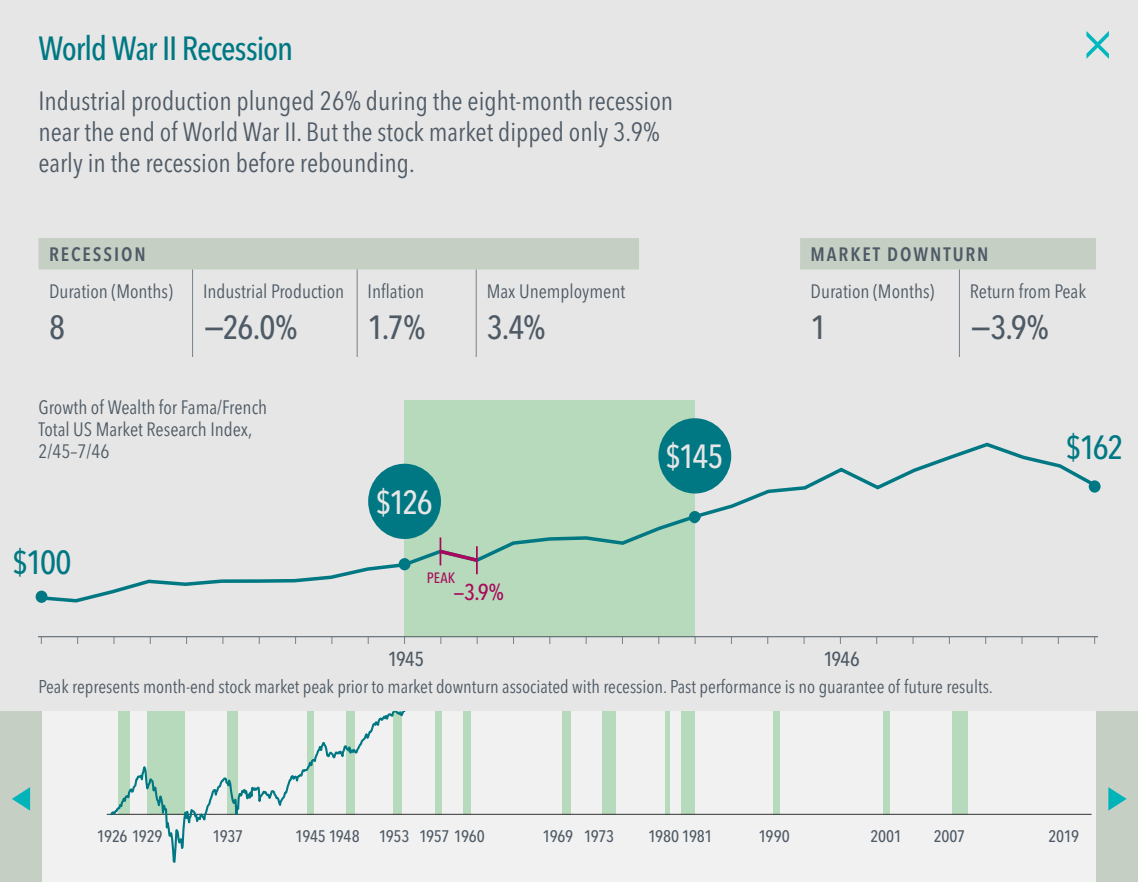
<style>
.page{position:relative;width:1138px;height:882px;background:#f1f1f2}
.page>*{position:absolute;margin:0;border:0;box-sizing:border-box;transform-origin:0 0}
.t1{font:500 condensed 33.25px "Avenir Next LT Pro";letter-spacing:-.035em;color:#007883}
.t2{font:500 condensed 33.25px "Avenir Next LT Pro";color:#4e5a65}
.t3{font:500 condensed 33.25px "Avenir Next LT Pro";letter-spacing:-.065em;color:#e6e6e6}
.t4{font:condensed 26.25px/30.6px "Avenir Next LT Pro";color:#4e5a65}
.t5{font:500 condensed 22.75px "Avenir Next LT Pro";color:#aa085c}
.t6{font:500 condensed 20.12px "Avenir Next LT Pro";letter-spacing:-.035em;color:#4e5a65}
.t7{font:condensed 19.25px/21.9px "Avenir Next LT Pro";color:#4e5a65}
.t8{font:600 condensed 19.25px "Avenir Next LT Pro";letter-spacing:.1em;color:#4e5a65}
.t9{font:condensed 18.38px "Avenir Next LT Pro";color:#4e5a65}
.t10{font:500 condensed 16.62px "Avenir Next LT Pro";letter-spacing:-.02em;color:#4e5a65}
.t11{font:500 condensed 14.88px "Avenir Next LT Pro";color:#aa085c}
.t12{font:500 condensed 13.12px "Avenir Next LT Pro";letter-spacing:.01em;color:#4e5a65}
</style>
<div class="page">
<hr style="left:107px;top:814px;width:984px;height:1px;background:#333">
<svg style="left:108px;top:710px;width:1005px;height:153px"></svg>
<div style="left:0;top:0;width:1138px;height:710px;background:#e6e6e6"></div>
<div style="left:1096px;top:711px;width:42px;height:171px;background:#c6cfc4"></div>
<svg style="left:1108px;top:787px;width:18px;height:24px"></svg>
<div style="left:0;top:711px;width:42px;height:171px;background:#c6cfc4"></div>
<svg style="left:12px;top:787px;width:18px;height:24px"></svg>
<div style="left:404px;top:401px;width:291px;height:236px;background:#b6dabb"></div>
<svg style="left:38px;top:238px;width:1058px;height:32px"></svg>
<hr style="left:192px;top:270px;width:1px;height:31px;background:#77828b">
<hr style="left:357px;top:270px;width:1px;height:31px;background:#77828b">
<hr style="left:476px;top:270px;width:1px;height:31px;background:#77828b">
<hr style="left:192px;top:301px;width:1px;height:56px;background:#77828b">
<hr style="left:357px;top:301px;width:1px;height:56px;background:#77828b">
<hr style="left:476px;top:301px;width:1px;height:56px;background:#77828b">
<hr style="left:959px;top:270px;width:1px;height:31px;background:#77828b">
<hr style="left:959px;top:301px;width:1px;height:56px;background:#77828b">
<div style="left:658px;top:418px;width:73px;height:76px;background:#007883;border-radius:50%"></div>
<svg style="left:36px;top:441px;width:1065px;height:162px"></svg>
<hr style="left:38px;top:636px;width:1060px;height:1px;background:#4e5a65">
<svg style="left:436px;top:547px;width:45px;height:17px"></svg>
<div style="left:398px;top:558px;width:12px;height:12px;background:#007883;border-radius:50%"></div>
<hr style="left:439px;top:537px;width:2px;height:28px;background:#aa085c">
<hr style="left:476px;top:546px;width:2px;height:28px;background:#aa085c">
<svg style="left:1086px;top:31px;width:22px;height:28px"></svg>
<h1 class="t1" style="left:38px;top:28px;width:256px">World War II Recession</h1>
<h2 class="t4" style="left:38px;top:86px;width:636px">Industrial production plunged 26% during the eight-month recession near the end of World War II. But the stock market dipped only 3.9% early in the recession before rebounding.</h2>
<p class="t8" style="left:49px;top:243px;width:98px">RECESSION</p>
<p class="t8" style="left:810px;top:243px;width:179px">MARKET DOWNTURN</p>
<p class="t7" style="left:49px;top:280px;width:125px">Duration (Months)</p>
<p class="t7" style="left:203px;top:280px;width:223px">Industrial Production Inflation</p>
<p class="t7" style="left:486px;top:280px;width:140px">Max Unemployment</p>
<p class="t7" style="left:810px;top:280px;width:125px">Duration (Months)</p>
<p class="t7" style="left:970px;top:280px;width:118px">Return from Peak</p>
<h1 class="t2" style="left:49px;top:307px;width:18px">8</h1>
<h1 class="t2" style="left:203px;top:307px;width:96px">−26.0%</h1>
<h1 class="t2" style="left:368px;top:307px;width:59px">1.7%</h1>
<h1 class="t2" style="left:486px;top:307px;width:60px">3.4%</h1>
<h1 class="t2" style="left:810px;top:307px;width:18px">1</h1>
<h1 class="t2" style="left:970px;top:307px;width:80px">−3.9%</h1>
<p class="t12" style="left:14px;top:280px;width:88px">GROWTH OF $100</p>
<p class="t7" style="left:38px;top:396px;width:230px">Growth of Wealth for Fama/French<br>Total US Market Research Index,<br>2/45–7/46</p>
<p class="t10" style="left:43px;top:451px;width:60px">$100,000</p>
<h1 class="t1" style="left:12px;top:542px;width:61px">$100</h1>
<h1 class="t3" style="left:375px;top:482px;width:59px">$126</h1>
<p class="t11" style="left:427px;top:569px;width:30px">PEAK</p>
<p class="t5" style="left:454px;top:578px;width:51px">—3.9%</p>
<h1 class="t3" style="left:665px;top:437px;width:60px">$145</h1>
<p class="t6" style="left:388px;top:647px;width:38px">1945</p>
<p class="t6" style="left:823px;top:647px;width:38px">1946</p>
<p class="t9" style="left:38px;top:675px;width:956px">Peak represents month-end stock market peak prior to market downturn associated with recession. Past performance is no guarantee of future results.</p>
<p class="t10" style="left:59px;top:686px;width:44px">$1,000</p>
<h1 class="t1" style="left:1065px;top:427px;width:60px">$162</h1>
<p class="t10" style="left:97px;top:826px;width:67px">1926 1929</p>
<p class="t10" style="left:212px;top:826px;width:32px">1937</p>
<p class="t10" style="left:295px;top:826px;width:191px">1945 1948 1953 1957 1960</p>
<p class="t10" style="left:542px;top:826px;width:73px">1969 1973</p>
<p class="t10" style="left:758px;top:826px;width:33px">1990</p>
<p class="t10" style="left:870px;top:826px;width:33px">2001</p>
<p class="t10" style="left:933px;top:826px;width:33px">2007</p>
<p class="t10" style="left:1048px;top:826px;width:32px">2019</p>
<p class="t10" style="left:648px;top:826px;width:66px">1980 1981</p>
</div>
